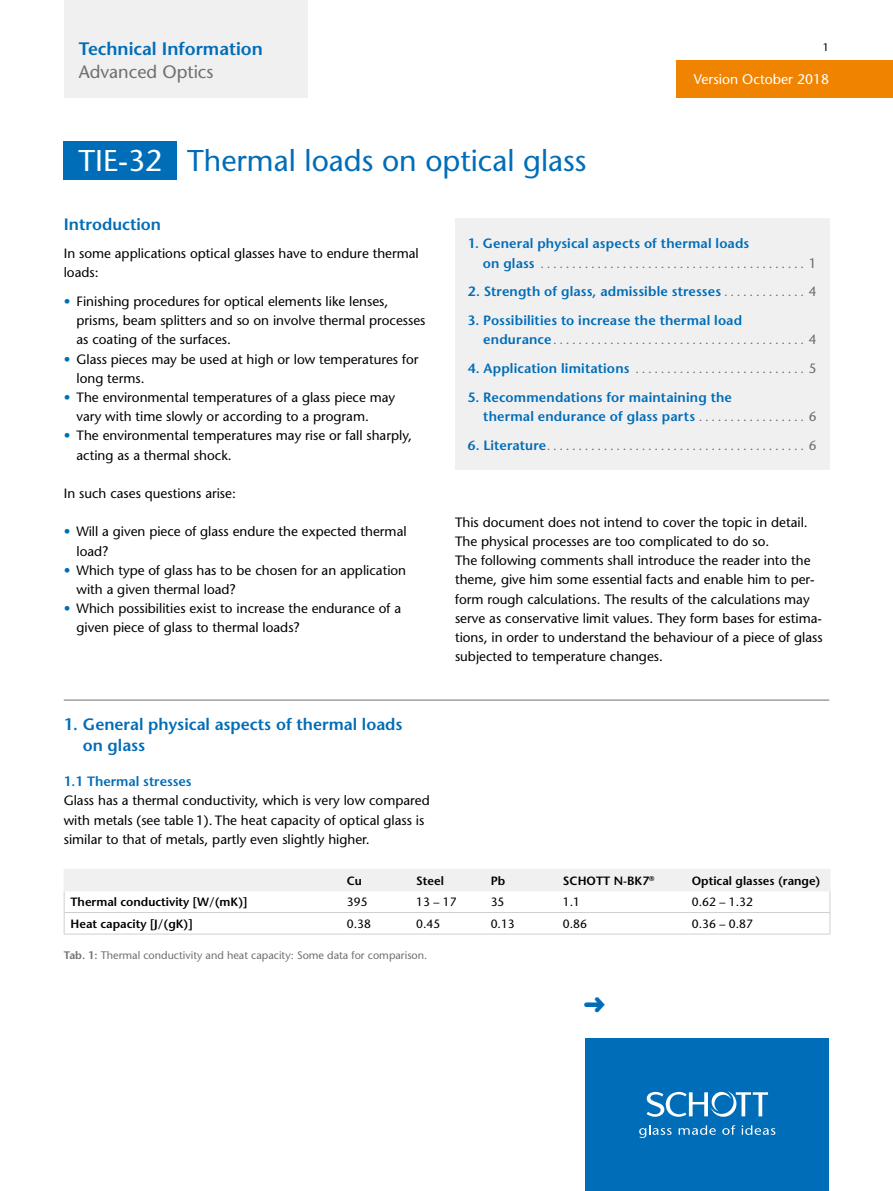
<style>
.page{position:relative;width:893px;height:1191px;background:#fff}
.page>*{position:absolute;margin:0;border:0;box-sizing:border-box;transform-origin:0 0}
.t1{font:500 30px "Stone Sans Std";color:#006db8}
.t2{font:600 18px "Stone Sans Std";color:#006db8}
.t3{font:500 18px "Stone Sans Std";color:#6f6f6e}
.t4{font:600 16.5px/20.7px "Stone Sans Std";color:#006db8}
.t5{font:500 13.95px "Stone Sans Std";color:#fff}
.t6{font:500 13.5px/19.2px "Stone Sans Std";color:#000}
.t7{font:600 13.5px/19.2px "Stone Sans Std";letter-spacing:.01em;color:#006db8}
.t8{font:500 13.5px "Stone Sans Std";color:#6f6f6e}
.t9{font:600 12px "Stone Sans Std";color:#000}
.t10{font:500 12px "Stone Sans Std";color:#000}
.t11{font:500 10.8px "Stone Sans Std";color:#6f6f6e}
.t12{font:500 10.8px "Stone Sans Std";color:#000}
.s1{color:#fff}
.s2{color:#006db8}
.s3{font-weight:600}
</style>
<div class="page">
<div style="left:585px;top:1038px;width:244px;height:153px;background:#006db8"></div>
<svg style="left:639px;top:1125px;width:33px;height:13px"></svg>
<svg style="left:679px;top:1125px;width:37px;height:9px"></svg>
<svg style="left:722px;top:1125px;width:13px;height:9px"></svg>
<svg style="left:742px;top:1125px;width:33px;height:9px"></svg>
<svg style="left:647px;top:1091px;width:121px;height:25px"></svg>
<div style="left:64px;top:0;width:244px;height:98px;background:#f0f0f0"></div>
<div style="left:64px;top:142px;width:113px;height:38px;background:#006db8"></div>
<hr style="left:64px;top:699px;width:765px;height:1px;background:#6f6f6e">
<hr style="left:64px;top:933px;width:277px;height:1px;background:#cfd0d0">
<hr style="left:341px;top:933px;width:69px;height:1px;background:#cfd0d0">
<hr style="left:410px;top:933px;width:74px;height:1px;background:#cfd0d0">
<hr style="left:484px;top:933px;width:73px;height:1px;background:#cfd0d0">
<hr style="left:557px;top:933px;width:128px;height:1px;background:#cfd0d0">
<hr style="left:685px;top:933px;width:145px;height:1px;background:#cfd0d0">
<svg style="left:64px;top:869px;width:767px;height:64px"></svg>
<hr style="left:64px;top:890px;width:277px;height:1px;background:#f0f0f0">
<hr style="left:341px;top:890px;width:69px;height:1px;background:#f0f0f0">
<hr style="left:410px;top:890px;width:74px;height:1px;background:#f0f0f0">
<hr style="left:484px;top:890px;width:73px;height:1px;background:#f0f0f0">
<hr style="left:557px;top:890px;width:128px;height:1px;background:#f0f0f0">
<hr style="left:685px;top:890px;width:145px;height:1px;background:#f0f0f0">
<div style="left:677px;top:60px;width:216px;height:38px;background:#f08300"></div>
<div style="left:455px;top:218px;width:374px;height:251px;background:#f0f0f0"></div>
<h2 class="t2" style="left:79px;top:38px;width:186px">Technical Information</h2>
<h2 class="t3" style="left:79px;top:61px;width:136px">Advanced Optics</h2>
<p class="t12" style="left:823px;top:40px;width:8px">1</p>
<p class="t5" style="left:694px;top:71px;width:137px">Version October 2018</p>
<h1 class="t1" style="left:78px;top:143px;width:509px"><span class="s1">TIE-32</span> Thermal loads on optical glass</h1>
<p class="t4" style="left:64px;top:214px;width:99px">Introduction</p>
<p class="t6" style="left:64px;top:244px;width:357px">In some applications optical glasses have to endure thermal loads:</p>
<p class="t6" style="left:77px;top:292px;width:350px;text-indent:-13px"><span class="s2">•</span> Finishing procedures for optical elements like lenses, prisms, beam splitters and so on involve thermal processes as coating of the surfaces.</p>
<p class="t6" style="left:77px;top:349px;width:343px;text-indent:-13px"><span class="s2">•</span> Glass pieces may be used at high or low temperatures for long terms.</p>
<p class="t6" style="left:77px;top:388px;width:320px;text-indent:-13px"><span class="s2">•</span> The environmental temperatures of a glass piece may vary with time slowly or according to a program.</p>
<p class="t6" style="left:77px;top:426px;width:337px;text-indent:-13px"><span class="s2">•</span> The environmental temperatures may rise or fall sharply, acting as a thermal shock.</p>
<p class="t6" style="left:64px;top:484px;width:174px">In such cases questions arise:</p>
<p class="t6" style="left:77px;top:522px;width:332px;text-indent:-13px"><span class="s2">•</span> Will a given piece of glass endure the expected thermal load?</p>
<p class="t6" style="left:77px;top:560px;width:331px;text-indent:-13px"><span class="s2">•</span> Which type of glass has to be chosen for an application with a given thermal load?</p>
<p class="t6" style="left:77px;top:599px;width:326px;text-indent:-13px"><span class="s2">•</span> Which possibilities exist to increase the endurance of a given piece of glass to thermal loads?</p>
<p class="t7" style="left:483px;top:234px;width:268px;text-indent:-15px">1. General physical aspects of thermal loads on glass</p>
<p class="t8" style="left:809px;top:255px;width:9px">1</p>
<p class="t7" style="left:468px;top:282px;width:255px">2. Strength of glass, admissible stresses</p>
<p class="t8" style="left:809px;top:284px;width:9px">4</p>
<p class="t7" style="left:483px;top:311px;width:260px;text-indent:-16px">3. Possibilities to increase the thermal load endurance</p>
<p class="t8" style="left:809px;top:332px;width:9px">4</p>
<p class="t7" style="left:468px;top:359px;width:163px">4. Application limitations</p>
<p class="t8" style="left:809px;top:360px;width:9px">5</p>
<p class="t7" style="left:483px;top:388px;width:250px;text-indent:-16px">5. Recommendations for maintaining the thermal endurance of glass parts</p>
<p class="t8" style="left:809px;top:408px;width:9px">6</p>
<p class="t7" style="left:468px;top:436px;width:80px">6. Literature</p>
<p class="t8" style="left:809px;top:437px;width:9px">6</p>
<p class="t6" style="left:455px;top:512px;width:369px">This document does not intend to cover the topic in detail.<br>The physical processes are too complicated to do so.<br>The following comments shall introduce the reader into the theme, give him some essential facts and enable him to per&shy;form rough calculations. The results of the calculations may serve as conservative limit values. They form bases for estima&shy;tions, in order to understand the behaviour of a piece of glass subjected to temperature changes.</p>
<p class="t4" style="left:83px;top:714px;width:321px;text-indent:-19px">1. General physical aspects of thermal loads on glass</p>
<p class="t7" style="left:64px;top:772px;width:129px">1.1 Thermal stresses</p>
<p class="t6" style="left:64px;top:791px;width:367px">Glass has a thermal conductivity, which is very low compared with metals (see table 1). The heat capacity of optical glass is similar to that of metals, partly even slightly higher.</p>
<p class="t9" style="left:347px;top:873px;width:17px">Cu</p>
<p class="t9" style="left:416px;top:873px;width:29px">Steel</p>
<p class="t9" style="left:491px;top:873px;width:16px">Pb</p>
<p class="t9" style="left:563px;top:873px;width:93px">SCHOTT N-BK7<sup>®</sup></p>
<p class="t9" style="left:692px;top:873px;width:130px">Optical glasses (range)</p>
<p class="t9" style="left:71px;top:894px;width:178px">Thermal conductivity [W/(mK)]</p>
<p class="t10" style="left:347px;top:894px;width:22px">395</p>
<p class="t10" style="left:416px;top:894px;width:42px">13 – 17</p>
<p class="t10" style="left:491px;top:894px;width:15px">35</p>
<p class="t10" style="left:563px;top:894px;width:19px">1.1</p>
<p class="t10" style="left:692px;top:894px;width:63px">0.62 – 1.32</p>
<p class="t9" style="left:71px;top:916px;width:124px">Heat capacity [J/(gK)]</p>
<p class="t10" style="left:347px;top:916px;width:26px">0.38</p>
<p class="t10" style="left:416px;top:916px;width:26px">0.45</p>
<p class="t10" style="left:491px;top:916px;width:26px">0.13</p>
<p class="t10" style="left:563px;top:916px;width:26px">0.86</p>
<p class="t10" style="left:692px;top:916px;width:63px">0.36 – 0.87</p>
<p class="t11" style="left:64px;top:948px;width:365px"><span class="s3">Tab. 1:</span> Thermal conductivity and heat capacity: Some data for comparison.</p>
</div>
